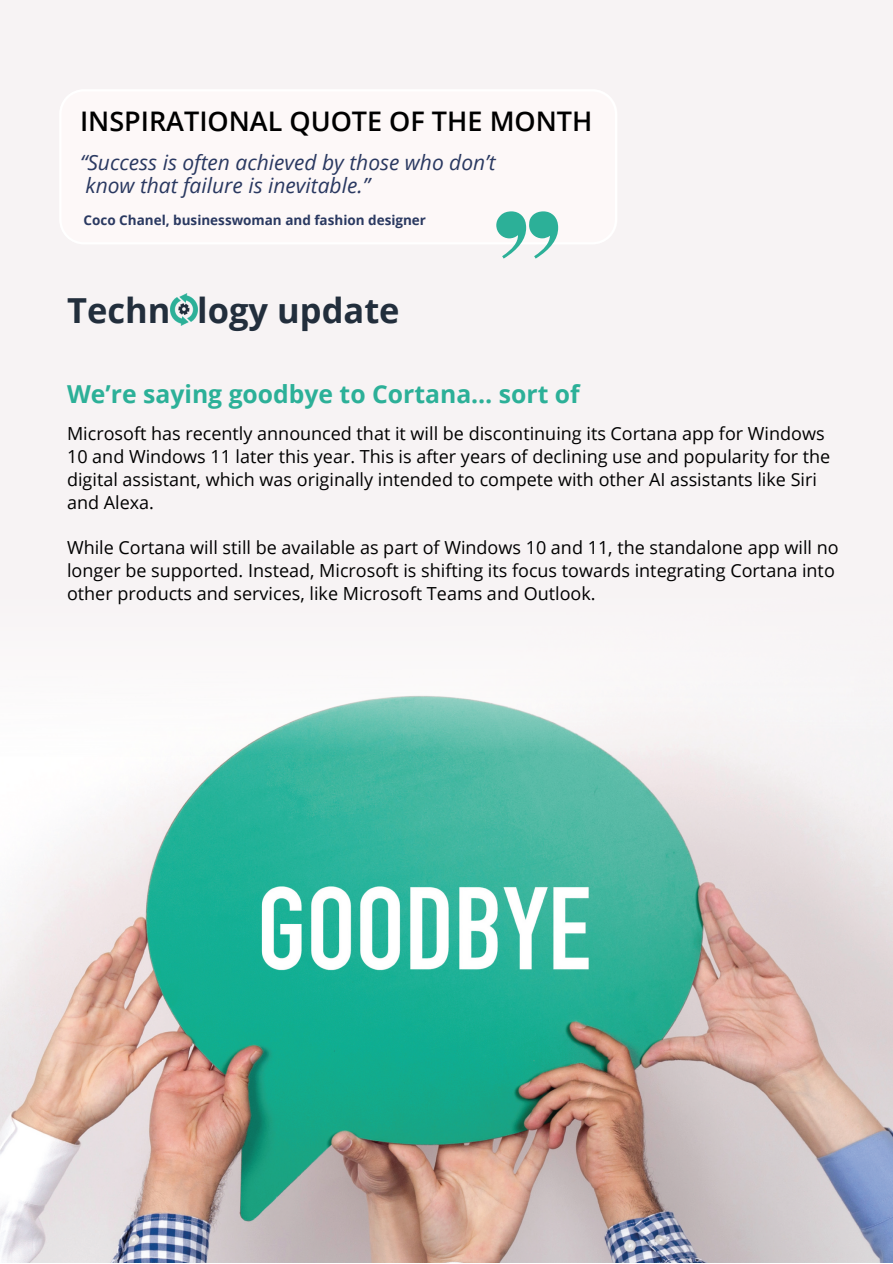
<style>
.page{position:relative;width:893px;height:1264px;background:#fff}
.page>*{position:absolute;margin:0;border:0;box-sizing:border-box;transform-origin:0 0}
.t1{font:700 34.5px "Open Sans";color:#222e3c}
.t2{font:600 27px "Open Sans";color:#000}
.t3{font:700 24.75px "Open Sans";color:#2cb098}
.t4{font:italic 21px "Open Sans";color:#2a3961}
.t5{font:18px/22.8px "Open Sans";color:#000}
.t6{font:700 13.5px "Open Sans";color:#2a3961}
</style>
<div class="page">
<div style="left:0;top:0;width:892px;height:1262px;background:#f7f3f4"></div>
<svg style="left:60px;top:90px;width:557px;height:154px"></svg>
<svg style="left:496px;top:211px;width:62px;height:47px"></svg>
<img style="left:170px;top:294px;width:27px;height:31px">
<img style="left:0;top:696px;width:892px;height:566px">
<p class="t2" style="left:80px;top:102px;width:514px">INSPIRATIONAL QUOTE OF THE MONTH</p>
<p class="t4" style="left:80px;top:148px;width:417px">“Success is often achieved by those who don’t</p>
<p class="t4" style="left:85px;top:170px;width:286px">know that failure is inevitable.”</p>
<p class="t6" style="left:83px;top:210px;width:344px">Coco Chanel, businesswoman and fashion designer</p>
<p class="t1" style="left:67px;top:286px;width:334px">Techn logy update</p>
<p class="t3" style="left:67px;top:376px;width:514px">We’re saying goodbye to Cortana… sort of</p>
<p class="t5" style="left:67px;top:422px;width:764px">Microsoft has recently announced that it will be discontinuing its Cortana app for Windows 10 and Windows 11 later this year. This is after years of declining use and popularity for the digital assistant, which was originally intended to compete with other AI assistants like Siri and Alexa.</p>
<p class="t5" style="left:67px;top:535px;width:773px">While Cortana will still be available as part of Windows 10 and 11, the standalone app will no longer be supported. Instead, Microsoft is shifting its focus towards integrating Cortana into other products and services, like Microsoft Teams and Outlook.</p>
</div>
